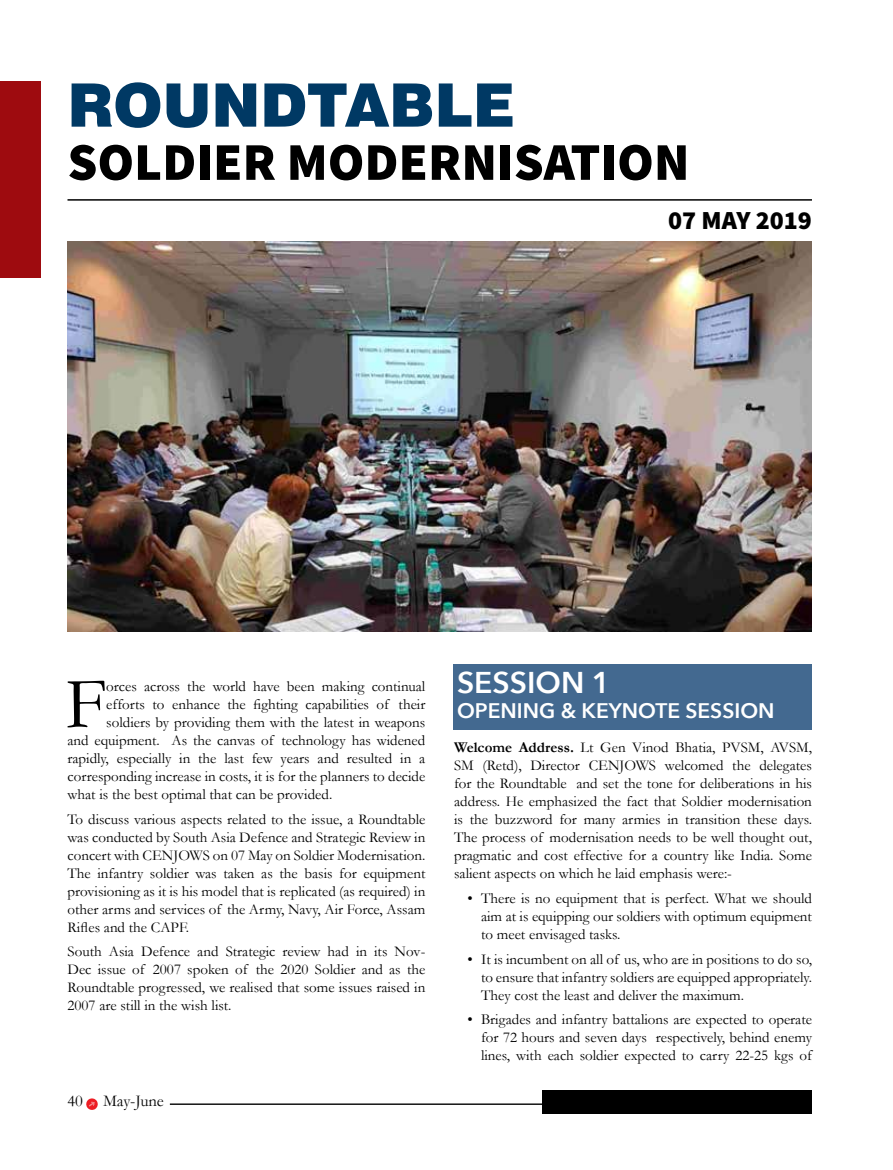
<style>
.page{position:relative;width:893px;height:1170px;background:#fff}
.page>*{position:absolute;margin:0;border:0;box-sizing:border-box;transform-origin:0 0}
.t1{font:72.75px "Garamond";color:#000}
.t2{font:900 60px "Swiss 721 BT";color:#003964}
.t3{font:900 53.1px "Source Sans Pro";color:#000}
.t4{font:600 30px "Avenir Next";color:#fff}
.t5{font:900 26.1px "Source Sans Pro";color:#000}
.t6{font:600 21px "Avenir Next";color:#fff}
.t7{font:16.5px "Garamond";color:#000}
.t8{font:15px/18px "Garamond";color:#000;text-align:justify}
.s1{font-weight:700}
</style>
<div class="page">
<div style="left:542px;top:1090px;width:270px;height:23px;background:#000"></div>
<hr style="left:170px;top:1103px;width:373px;height:1px;background:#000">
<svg style="left:86px;top:1098px;width:12px;height:12px"></svg>
<div style="left:0;top:81px;width:41px;height:196px;background:#9e0b0f"></div>
<div style="left:453px;top:664px;width:359px;height:66px;background:#436990"></div>
<img style="left:68px;top:241px;width:744px;height:390px">
<hr style="left:68px;top:199px;width:744px;height:2px;background:#000">
<h2 class="t2" style="left:68px;top:69px;width:449px">ROUNDTABLE</h2>
<h3 class="t3" style="left:68px;top:125px;width:623px">SOLDIER MODERNISATION</h3>
<h3 class="t5" style="left:668px;top:203px;width:145px">07 May 2019</h3>
<h1 class="t1" style="left:65px;top:655px;width:42px">F</h1>
<p class="t8" style="left:106px;top:676px;width:321px">orces across the world have been making continual</p>
<p class="t8" style="left:106px;top:694px;width:321px">efforts to enhance the fighting capabilities of their</p>
<p class="t8" style="left:106px;top:712px;width:321px">soldiers by providing them with the latest in weapons</p>
<p class="t8" style="left:67px;top:730px;width:359px">and equipment. As the canvas of technology has widened</p>
<p class="t8" style="left:67px;top:748px;width:359px">rapidly, especially in the last few years and resulted in a</p>
<p class="t8" style="left:67px;top:766px;width:359px">corresponding increase in costs, it is for the planners to decide</p>
<p class="t8" style="left:67px;top:784px;width:266px">what is the best optimal that can be provided.</p>
<p class="t8" style="left:67px;top:809px;width:359px">To discuss various aspects related to the issue, a Roundtable was conducted by South Asia Defence and Strategic Review in concert with CENJOWS on 07 May on Soldier Modernisation.<br>The infantry soldier was taken as the basis for equipment provisioning as it is his model that is replicated (as required) in other arms and services of the Army, Navy, Air Force, Assam Rifles and the CAPF.</p>
<p class="t8" style="left:67px;top:942px;width:359px">South Asia Defence and Strategic review had in its Nov-Dec issue of 2007 spoken of the 2020 Soldier and as the Roundtable progressed, we realised that some issues raised in 2007 are still in the wish list.</p>
<p class="t7" style="left:68px;top:1089px;width:98px">40 May-June</p>
<h3 class="t4" style="left:457px;top:663px;width:155px">SESSION 1</h3>
<h3 class="t6" style="left:457px;top:697px;width:319px">OPENING &amp; KEYNOTE SESSION</h3>
<p class="t8" style="left:454px;top:737px;width:359px"><span class="s1">Welcome Address.</span> Lt Gen Vinod Bhatia, PVSM, AVSM, SM (Retd), Director CENJOWS welcomed the delegates for the Roundtable and set the tone for deliberations in his address. He emphasized the fact that Soldier modernisation is the buzzword for many armies in transition these days.<br>The process of modernisation needs to be well thought out, pragmatic and cost effective for a country like India. Some salient aspects on which he laid emphasis were:-</p>
<p class="t8" style="left:481px;top:888px;width:332px;text-indent:-14px">• There is no equipment that is perfect. What we should aim at is equipping our soldiers with optimum equipment to meet envisaged tasks.</p>
<p class="t8" style="left:481px;top:949px;width:332px;text-indent:-14px">• It is incumbent on all of us, who are in positions to do so, to ensure that infantry soldiers are equipped appropriately.<br>They cost the least and deliver the maximum.</p>
<p class="t8" style="left:481px;top:1010px;width:332px;text-indent:-14px">• Brigades and infantry battalions are expected to operate for 72 hours and seven days respectively, behind enemy lines, with each soldier expected to carry 22-25 kgs of</p>
</div>
